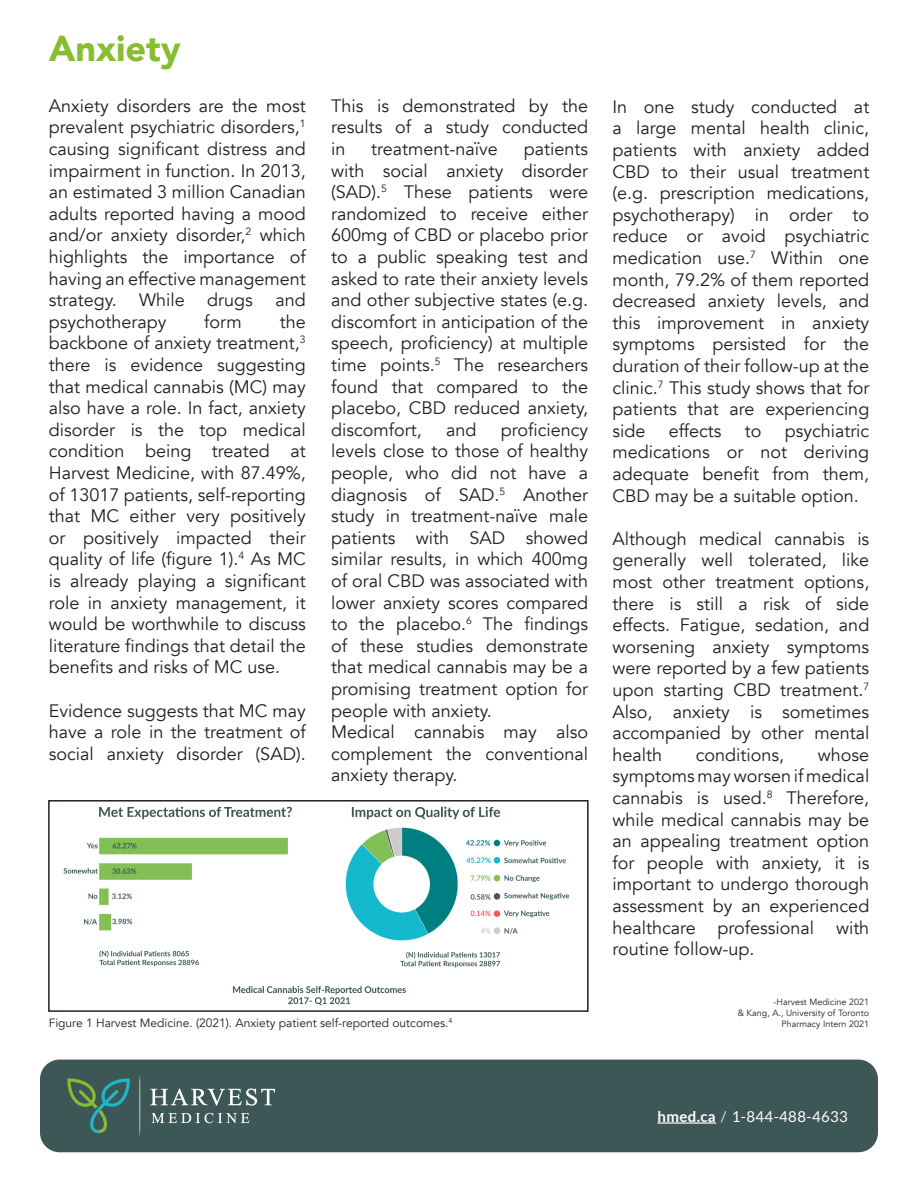
<style>
.page{position:relative;width:918px;height:1188px;background:#fff}
.page>*{position:absolute;margin:0;border:0;box-sizing:border-box;transform-origin:0 0}
.t1{font:900 36px "Avenir";color:#87bd30}
.t2{font:18px/21.6px "Avenir";color:#231f20;text-align:justify}
.t3{font:15px "Lato";letter-spacing:.025em;color:#fff}
.t4{font:12px "Avenir";color:#231f20}
.t5{font:9px "Avenir";color:#231f20}
.s1{font-weight:700}
.s2{font-family:"Avenir";font-weight:300}
</style>
<div class="page">
<div style="left:40px;top:1060px;width:838px;height:92px;background:#3d5656;border-radius:20px"></div>
<svg style="left:67px;top:1078px;width:63px;height:55px"></svg>
<svg style="left:150px;top:1088px;width:125px;height:18px"></svg>
<svg style="left:152px;top:1113px;width:98px;height:10px"></svg>
<hr style="left:139px;top:1075px;width:1px;height:62px;background:#fff;border-radius:50%">
<hr style="left:657px;top:1122px;width:59px;height:2px;background:#fff">
<img style="left:63px;top:806px;width:507px;height:200px">
<div style="left:48px;top:800px;width:541px;height:212px;border:2px solid #231f20"></div>
<p class="t1" style="left:49px;top:17px;width:134px">Anxiety</p>
<p class="t2" style="left:49px;top:95px;width:258px">Anxiety disorders are the most prevalent psychiatric disorders,<sup>1 </sup>causing significant distress and impairment in function. In 2013, an estimated 3 million Canadian adults reported having a mood and/or anxiety disorder,<sup>2</sup> which highlights the importance of having an effective management strategy. While drugs and psychotherapy</p>
<p class="t2" style="left:204px;top:311px;width:39px">form</p>
<p class="t2" style="left:49px;top:311px;width:258px;text-indent:231px">the backbone of anxiety treatment,<sup>3 </sup>there is evidence suggesting that medical cannabis (MC) may also have a role. In fact, anxiety disorder is the top medical condition being treated at Harvest Medicine, with 87.49%, of 13017 patients, self-reporting that MC either very positively or positively impacted their quality of life (figure 1).<sup>4</sup> As MC is already playing a significant role in anxiety management, it would be worthwhile to discuss literature findings that detail the benefits and risks of MC use.</p>
<p class="t2" style="left:49px;top:700px;width:258px">Evidence suggests that MC may have a role in the treatment of social anxiety disorder (SAD).</p>
<p class="t2" style="left:331px;top:95px;width:258px">This is demonstrated by the results of a study conducted in</p>
<p class="t2" style="left:371px;top:138px;width:128px">treatment-naïve</p>
<p class="t2" style="left:331px;top:138px;width:258px;text-indent:193px">patients with social anxiety disorder (SAD).<sup>5</sup> These patients were randomized to receive either 600mg of CBD or placebo prior to a public speaking test and asked to rate their anxiety levels and other subjective states (e.g. discomfort in anticipation of the speech, proficiency) at multiple time points.<sup>5</sup> The researchers found that compared to the placebo, CBD reduced anxiety, discomfort,</p>
<p class="t2" style="left:331px;top:419px;width:258px;text-indent:169px">proficiency levels close to those of healthy people, who did not have a diagnosis of SAD.<sup>5</sup> Another study in treatment-naïve male patients with SAD showed similar results, in which 400mg of oral CBD was associated with lower anxiety scores compared to the placebo.<sup>6</sup> The findings of these studies demonstrate that medical cannabis may be a promising treatment option for people with anxiety.</p>
<p class="t2" style="left:331px;top:721px;width:258px">Medical cannabis may also complement the conventional anxiety therapy.</p>
<p class="t2" style="left:446px;top:419px;width:32px">and</p>
<p class="t4" style="left:49px;top:1016px;width:405px">Figure 1 Harvest Medicine. (2021). Anxiety patient self-reported outcomes.<sup>4</sup></p>
<p class="t2" style="left:612px;top:96px;width:258px">In one study conducted at a large mental health clinic, patients with anxiety added CBD to their usual treatment (e.g. prescription medications, psychotherapy) in order to reduce or avoid psychiatric medication use.<sup>7</sup> Within one month, 79.2% of them reported decreased anxiety levels, and this improvement in anxiety symptoms persisted for the duration of their follow-up at the clinic.<sup>7</sup> This study shows that for patients that are experiencing side</p>
<p class="t2" style="left:669px;top:420px;width:54px">effects</p>
<p class="t2" style="left:745px;top:420px;width:18px">to</p>
<p class="t2" style="left:612px;top:420px;width:258px;text-indent:172px">psychiatric medications or not deriving adequate benefit from them, CBD may be a suitable option.</p>
<p class="t2" style="left:612px;top:528px;width:258px">Although medical cannabis is generally well tolerated, like most other treatment options, there is still a risk of side effects. Fatigue, sedation, and worsening anxiety symptoms were reported by a few patients upon starting CBD treatment.<sup>7<br></sup>Also, anxiety is sometimes accompanied by other mental health</p>
<p class="t2" style="left:612px;top:744px;width:258px;text-indent:205px">whose symptoms may worsen if medical cannabis is used.<sup>8</sup> Therefore, while medical cannabis may be an appealing treatment option for people with anxiety, it is important to undergo thorough assessment by an experienced healthcare professional with routine follow-up.</p>
<p class="t2" style="left:696px;top:744px;width:90px">conditions,</p>
<p class="t5" style="left:774px;top:997px;width:97px">-Harvest Medicine 2021</p>
<p class="t5" style="left:738px;top:1008px;width:133px">&amp; Kang, A., University of Toronto</p>
<p class="t5" style="left:782px;top:1018px;width:89px">Pharmacy Intern 2021</p>
<p class="t3" style="left:657px;top:1108px;width:192px"><span class="s1">hmed.ca</span> <span class="s2">/</span> 1-844-488-4633</p>
</div>
